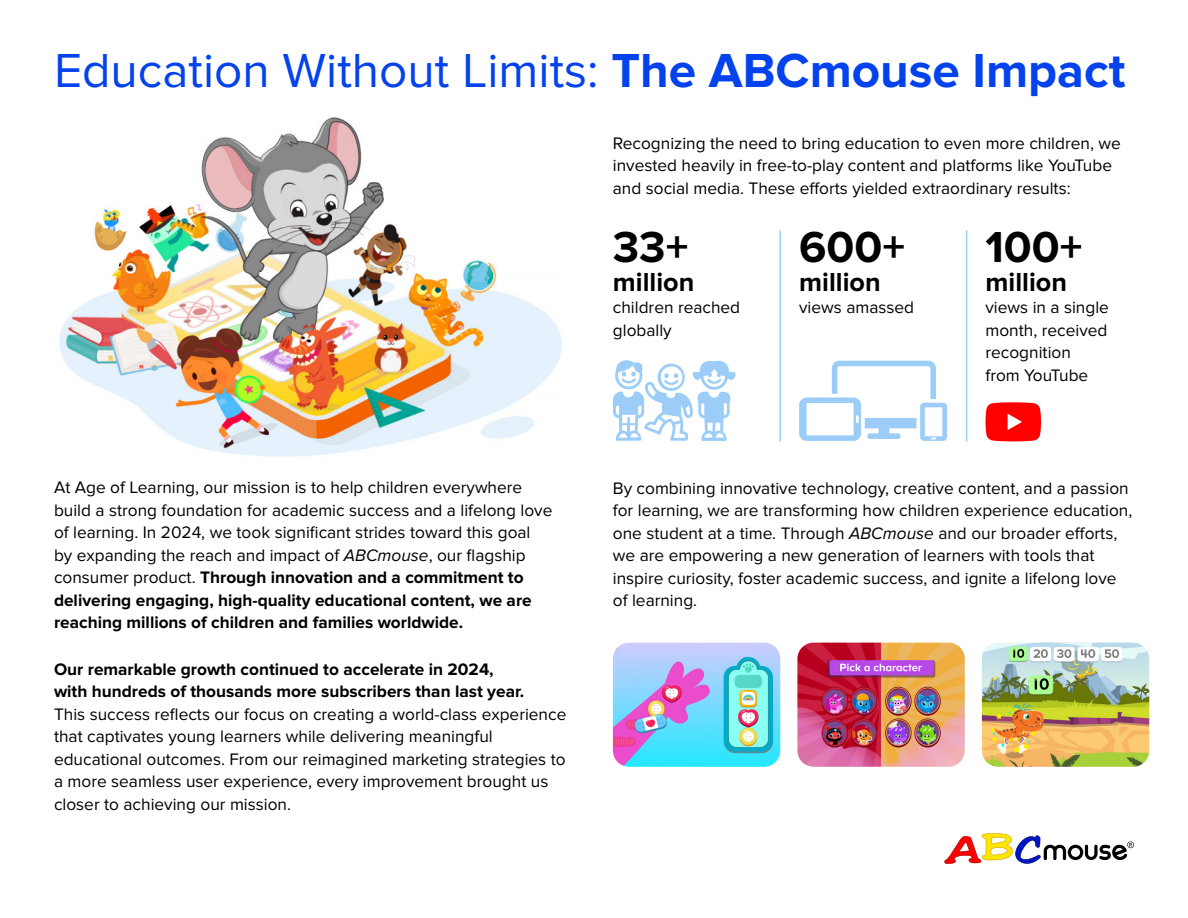
<style>
.page{position:relative;width:1188px;height:918px;background:#fff}
.page>*{position:absolute;margin:0;border:0;box-sizing:border-box;transform-origin:0 0}
.t1{font:49.5px "Aof L Sans";color:#0342ec}
.t2{font:700 45px "Aof L Sans";color:#000}
.t3{font:700 27px "Aof L Sans";color:#000}
.t4{font:17.25px/22.5px "Aof L Sans";color:#000}
.t5{font:700 17.25px/22.5px "Aof L Sans";color:#000}
.s1{font-weight:700}
.s2{font-style:italic}
</style>
<div class="page">
<img style="left:59px;top:117px;width:503px;height:340px">
<img style="left:613px;top:643px;width:167px;height:124px">
<img style="left:797px;top:643px;width:168px;height:124px">
<img style="left:982px;top:643px;width:167px;height:124px">
<svg style="left:944px;top:833px;width:190px;height:31px"></svg>
<hr style="left:780px;top:231px;width:1px;height:211px;background:#9bcdf8">
<hr style="left:966px;top:230px;width:1px;height:211px;background:#9bcdf8">
<svg style="left:986px;top:402px;width:55px;height:39px;background:#ff1b1b"></svg>
<svg style="left:799px;top:361px;width:148px;height:80px"></svg>
<svg style="left:613px;top:360px;width:123px;height:81px"></svg>
<h1 class="t1" style="left:54px;top:42px;width:1073px">Education Without Limits: <span class="s1">The ABCmouse Impact</span></h1>
<p class="t4" style="left:54px;top:477px;width:500px">At Age of Learning, our mission is to help children everywhere build a strong foundation for academic success and a lifelong love of learning. In 2024, we took significant strides toward this goal by expanding the reach and impact of <span class="s2">ABCmouse</span>, our flagship consumer product. <span class="s1">Through innovation and a commitment to delivering engaging, high-quality educational content, we are reaching millions of children and families worldwide.</span></p>
<p class="t5" style="left:54px;top:658px;width:472px">Our remarkable growth continued to accelerate in 2024, with hundreds of thousands more subscribers than last year.</p>
<p class="t4" style="left:54px;top:703px;width:514px">This success reflects our focus on creating a world-class experience that captivates young learners while delivering meaningful educational outcomes. From our reimagined marketing strategies to a more seamless user experience, every improvement brought us closer to achieving our mission.</p>
<p class="t4" style="left:613px;top:132px;width:509px">Recognizing the need to bring education to even more children, we invested heavily in free-to-play content and platforms like YouTube and social media. These efforts yielded extraordinary results:</p>
<h2 class="t2" style="left:613px;top:221px;width:77px">33+</h2>
<h3 class="t3" style="left:613px;top:266px;width:83px">million</h3>
<p class="t4" style="left:613px;top:297px;width:129px">children reached globally</p>
<h2 class="t2" style="left:799px;top:221px;width:107px">600+</h2>
<h3 class="t3" style="left:799px;top:266px;width:83px">million</h3>
<p class="t4" style="left:799px;top:297px;width:116px">views amassed</p>
<h2 class="t2" style="left:986px;top:221px;width:98px">100+</h2>
<h3 class="t3" style="left:986px;top:266px;width:83px">million</h3>
<p class="t4" style="left:986px;top:297px;width:125px">views in a single month, received recognition from YouTube</p>
<p class="t4" style="left:613px;top:477px;width:521px">By combining innovative technology, creative content, and a passion for learning, we are transforming how children experience education, one student at a time. Through <span class="s2">ABCmouse</span> and our broader efforts, we are empowering a new generation of learners with tools that inspire curiosity, foster academic success, and ignite a lifelong love of learning.</p>
</div>
